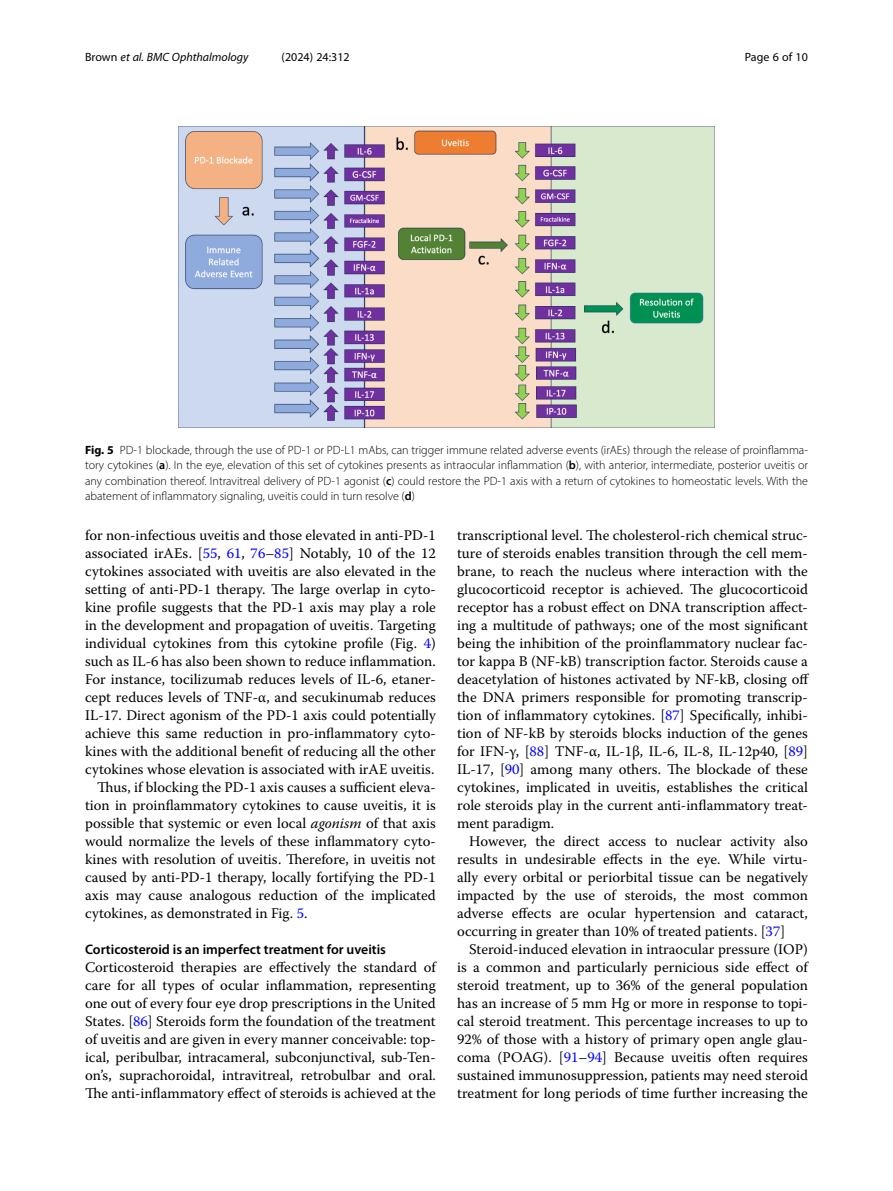
<style>
.page{position:relative;width:893px;height:1191px;background:#fff}
.page>*{position:absolute;margin:0;border:0;box-sizing:border-box;transform-origin:0 0}
.Body_Text{font:14.7px/18px "Warnock Pro";color:#000;text-align:justify}
.Body_Text_Indent{font:14.7px/18px "Warnock Pro";color:#000;text-align:justify}
.Head_2{font:600 13.8px "Myriad Pro";color:#000}
.Figure_Caption{font:300 12px/15px "Myriad Pro";color:#000;text-align:justify}
.t1{font:italic 12px "Myriad Pro";color:#000}
.t2{font:12px "Myriad Pro";color:#000}
.s1{font-style:normal}
.s2{font-weight:700}
.s3{font-weight:600}
.s4{color:#00f}
.s5{font-style:italic}
</style>
<div class="page">
<img style="left:179px;top:126px;width:535px;height:301px">
<p class="t1" style="left:85px;top:50px;width:165px"><span class="s1">Brown</span> et al. BMC Ophthalmology</p>
<p class="t2" style="left:282px;top:50px;width:70px">(2024) 24:312</p>
<p class="t2" style="left:745px;top:50px;width:65px">Page 6 of 10</p>
<p class="Figure_Caption" style="left:85px;top:443px;width:724px"><span class="s2">Fig. 5</span> PD-1 blockade, through the use of PD-1 or PD-L1 mAbs, can trigger immune related adverse events (irAEs) through the release of proinflamma&shy;tory cytokines (<span class="s3">a</span>). In the eye, elevation of this set of cytokines presents as intraocular inflammation (<span class="s3">b</span>), with anterior, intermediate, posterior uveitis or any combination thereof. Intravitreal delivery of PD-1 agonist (<span class="s3">c</span>) could restore the PD-1 axis with a return of cytokines to homeostatic levels. With the abatement of inflammatory signaling, uveitis could in turn resolve (<span class="s3">d</span>)</p>
<p class="Body_Text" style="left:85px;top:526px;width:352px">for non-infectious uveitis and those elevated in anti-PD-1 associated irAEs. [<span class="s4">55</span>, <span class="s4">61</span>, <span class="s4">76</span>–<span class="s4">85</span>] Notably, 10 of the 12 cytokines associated with uveitis are also elevated in the setting of anti-PD-1 therapy. The large overlap in cyto&shy;kine profile suggests that the PD-1 axis may play a role in the development and propagation of uveitis. Targeting individual cytokines from this cytokine profile (Fig. <span class="s4">4</span>) such as IL-6 has also been shown to reduce inflammation.<br>For instance, tocilizumab reduces levels of IL-6, etaner&shy;cept reduces levels of TNF-α, and secukinumab reduces IL-17. Direct agonism of the PD-1 axis could potentially achieve this same reduction in pro-inflammatory cyto&shy;kines with the additional benefit of reducing all the other cytokines whose elevation is associated with irAE uveitis.</p>
<p class="Body_Text_Indent" style="left:85px;top:778px;width:352px;text-indent:12px">Thus, if blocking the PD-1 axis causes a sufficient eleva&shy;tion in proinflammatory cytokines to cause uveitis, it is possible that systemic or even local <span class="s5">agonism</span> of that axis would normalize the levels of these inflammatory cyto&shy;kines with resolution of uveitis. Therefore, in uveitis not caused by anti-PD-1 therapy, locally fortifying the PD-1 axis may cause analogous reduction of the implicated cytokines, as demonstrated in Fig. <span class="s4">5</span>.</p>
<p class="Head_2" style="left:85px;top:941px;width:303px">Corticosteroid is an imperfect treatment for uveitis</p>
<p class="Body_Text" style="left:85px;top:958px;width:352px">Corticosteroid therapies are effectively the standard of care for all types of ocular inflammation, representing one out of every four eye drop prescriptions in the United States. [<span class="s4">86</span>] Steroids form the foundation of the treatment of uveitis and are given in every manner conceivable: top&shy;ical, peribulbar, intracameral, subconjunctival, sub-Ten&shy;on’s, suprachoroidal, intravitreal, retrobulbar and oral.<br>The anti-inflammatory effect of steroids is achieved at the</p>
<p class="Body_Text" style="left:457px;top:526px;width:353px">transcriptional level. The cholesterol-rich chemical struc&shy;ture of steroids enables transition through the cell mem&shy;brane, to reach the nucleus where interaction with the glucocorticoid receptor is achieved. The glucocorticoid receptor has a robust effect on DNA transcription affect&shy;ing a multitude of pathways; one of the most significant being the inhibition of the proinflammatory nuclear fac&shy;tor kappa B (NF-kB) transcription factor. Steroids cause a deacetylation of histones activated by NF-kB, closing off the DNA primers responsible for promoting transcrip&shy;tion of inflammatory cytokines. [<span class="s4">87</span>] Specifically, inhibi&shy;tion of NF-kB by steroids blocks induction of the genes for IFN-γ, [<span class="s4">88</span>] TNF-α, IL-1β, IL-6, IL-8, IL-12p40, [<span class="s4">89</span>] IL-17, [<span class="s4">90</span>] among many others. The blockade of these cytokines, implicated in uveitis, establishes the critical role steroids play in the current anti-inflammatory treat&shy;ment paradigm.</p>
<p class="Body_Text_Indent" style="left:457px;top:832px;width:352px;text-indent:12px">However, the direct access to nuclear activity also results in undesirable effects in the eye. While virtu&shy;ally every orbital or periorbital tissue can be negatively impacted by the use of steroids, the most common adverse effects are ocular hypertension and cataract, occurring in greater than 10% of treated patients. [<span class="s4">37</span>]</p>
<p class="Body_Text_Indent" style="left:457px;top:940px;width:352px;text-indent:12px">Steroid-induced elevation in intraocular pressure (IOP) is a common and particularly pernicious side effect of steroid treatment, up to 36% of the general population has an increase of 5 mm Hg or more in response to topi&shy;cal steroid treatment. This percentage increases to up to 92% of those with a history of primary open angle glau&shy;coma (POAG). [<span class="s4">91</span>–<span class="s4">94</span>] Because uveitis often requires sustained immunosuppression, patients may need steroid treatment for long periods of time further increasing the</p>
</div>
